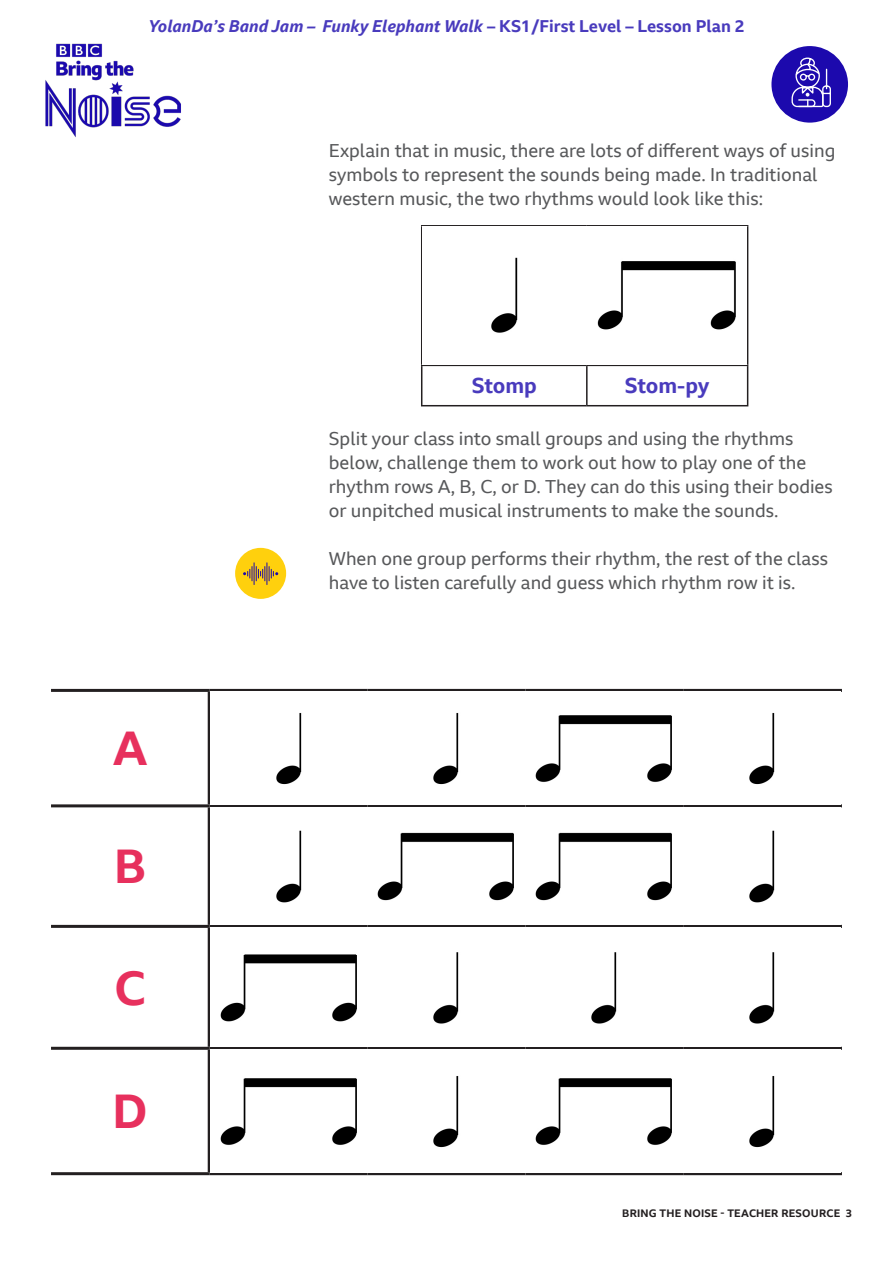
<style>
.page{position:relative;width:893px;height:1263px;background:#fff}
.page>*{position:absolute;margin:0;border:0;box-sizing:border-box;transform-origin:0 0}
.t1{font:700 46.5px "BBC Reith Sans";color:#e7305d}
.t2{font:700 21px "BBC Reith Sans";letter-spacing:-.01em;color:#493bbd}
.t3{font:18px/24px "BBC Reith Sans";color:#57585a}
.t4{font:italic 700 16.5px "BBC Reith Sans";color:#493bbd}
.t5{font:700 10.5px "BBC Reith Sans";letter-spacing:.02em;color:#231f20}
.s1{font-style:normal}
</style>
<div class="page">
<div style="left:771px;top:46px;width:77px;height:77px;background:#1c09ad;border-radius:50%"></div>
<svg style="left:791px;top:57px;width:40px;height:51px"></svg>
<img style="left:45px;top:43px;width:136px;height:94px">
<div style="left:235px;top:548px;width:51px;height:51px;background:#ffd00d;border-radius:50%"></div>
<svg style="left:243px;top:563px;width:35px;height:22px"></svg>
<hr style="left:421px;top:225px;width:166px;height:2px;background:#231f20">
<hr style="left:421px;top:227px;width:1px;height:138px;background:#231f20">
<hr style="left:587px;top:225px;width:161px;height:2px;background:#231f20">
<hr style="left:586px;top:227px;width:2px;height:138px;background:#231f20">
<hr style="left:747px;top:227px;width:1px;height:138px;background:#231f20">
<hr style="left:421px;top:365px;width:166px;height:1px;background:#231f20">
<hr style="left:421px;top:366px;width:1px;height:39px;background:#231f20">
<hr style="left:587px;top:365px;width:161px;height:1px;background:#231f20">
<hr style="left:586px;top:366px;width:2px;height:39px;background:#231f20">
<hr style="left:747px;top:366px;width:1px;height:39px;background:#231f20">
<hr style="left:421px;top:405px;width:166px;height:1px;background:#231f20">
<hr style="left:587px;top:405px;width:161px;height:1px;background:#231f20">
<img style="left:491px;top:257px;width:27px;height:76px">
<img style="left:597px;top:261px;width:139px;height:69px">
<hr style="left:51px;top:689px;width:158px;height:3px;background:#231f20">
<hr style="left:209px;top:689px;width:158px;height:3px;background:#231f20">
<hr style="left:367px;top:689px;width:159px;height:3px;background:#231f20">
<hr style="left:526px;top:689px;width:158px;height:3px;background:#231f20">
<hr style="left:684px;top:689px;width:158px;height:3px;background:#231f20">
<hr style="left:51px;top:804px;width:158px;height:3px;background:#231f20">
<hr style="left:209px;top:804px;width:158px;height:3px;background:#231f20">
<hr style="left:367px;top:804px;width:159px;height:3px;background:#231f20">
<hr style="left:526px;top:804px;width:158px;height:3px;background:#231f20">
<hr style="left:684px;top:804px;width:158px;height:3px;background:#231f20">
<hr style="left:51px;top:925px;width:158px;height:3px;background:#231f20">
<hr style="left:209px;top:925px;width:158px;height:3px;background:#231f20">
<hr style="left:367px;top:925px;width:159px;height:3px;background:#231f20">
<hr style="left:526px;top:925px;width:158px;height:3px;background:#231f20">
<hr style="left:684px;top:925px;width:158px;height:3px;background:#231f20">
<hr style="left:51px;top:1047px;width:158px;height:3px;background:#231f20">
<hr style="left:209px;top:1047px;width:158px;height:3px;background:#231f20">
<hr style="left:367px;top:1047px;width:159px;height:3px;background:#231f20">
<hr style="left:526px;top:1047px;width:158px;height:3px;background:#231f20">
<hr style="left:684px;top:1047px;width:158px;height:3px;background:#231f20">
<hr style="left:51px;top:1172px;width:158px;height:3px;background:#231f20">
<hr style="left:209px;top:1172px;width:158px;height:3px;background:#231f20">
<hr style="left:367px;top:1172px;width:159px;height:3px;background:#231f20">
<hr style="left:526px;top:1172px;width:158px;height:3px;background:#231f20">
<hr style="left:684px;top:1172px;width:158px;height:3px;background:#231f20">
<hr style="left:208px;top:692px;width:3px;height:112px;background:#231f20">
<hr style="left:208px;top:807px;width:3px;height:118px;background:#231f20">
<hr style="left:208px;top:928px;width:3px;height:119px;background:#231f20">
<hr style="left:208px;top:1050px;width:3px;height:122px;background:#231f20">
<img style="left:276px;top:712px;width:183px;height:73px">
<img style="left:535px;top:715px;width:137px;height:67px">
<img style="left:749px;top:712px;width:26px;height:73px">
<img style="left:276px;top:830px;width:238px;height:73px">
<img style="left:535px;top:832px;width:137px;height:69px">
<img style="left:749px;top:830px;width:26px;height:73px">
<img style="left:220px;top:952px;width:239px;height:72px">
<img style="left:591px;top:952px;width:26px;height:72px">
<img style="left:749px;top:952px;width:26px;height:72px">
<img style="left:220px;top:1076px;width:239px;height:72px">
<img style="left:535px;top:1078px;width:137px;height:67px">
<img style="left:749px;top:1076px;width:26px;height:72px">
<p class="t4" style="left:148px;top:16px;width:598px">YolanDa’s Band Jam – Funky Elephant Walk <span class="s1">– KS1/First Level – Lesson Plan 2</span></p>
<p class="t3" style="left:329px;top:138px;width:508px">Explain that in music, there are lots of different ways of using symbols to represent the sounds being made. In traditional western music, the two rhythms would look like this:</p>
<p class="t2" style="left:472px;top:372px;width:67px">Stomp</p>
<p class="t2" style="left:625px;top:372px;width:86px">Stom-py</p>
<p class="t1" style="left:113px;top:719px;width:36px">A</p>
<p class="t1" style="left:114px;top:837px;width:33px">B</p>
<p class="t1" style="left:115px;top:958px;width:33px">C</p>
<p class="t1" style="left:113px;top:1082px;width:37px">D</p>
<p class="t3" style="left:329px;top:426px;width:505px">Split your class into small groups and using the rhythms below, challenge them to work out how to play one of the rhythm rows A, B, C, or D. They can do this using their bodies or unpitched musical instruments to make the sounds.</p>
<p class="t3" style="left:329px;top:546px;width:501px">When one group performs their rhythm, the rest of the class have to listen carefully and guess which rhythm row it is.</p>
<p class="t5" style="left:622px;top:1207px;width:231px">BRING THE NOISE - TEACHER RESOURCE 3</p>
</div>
